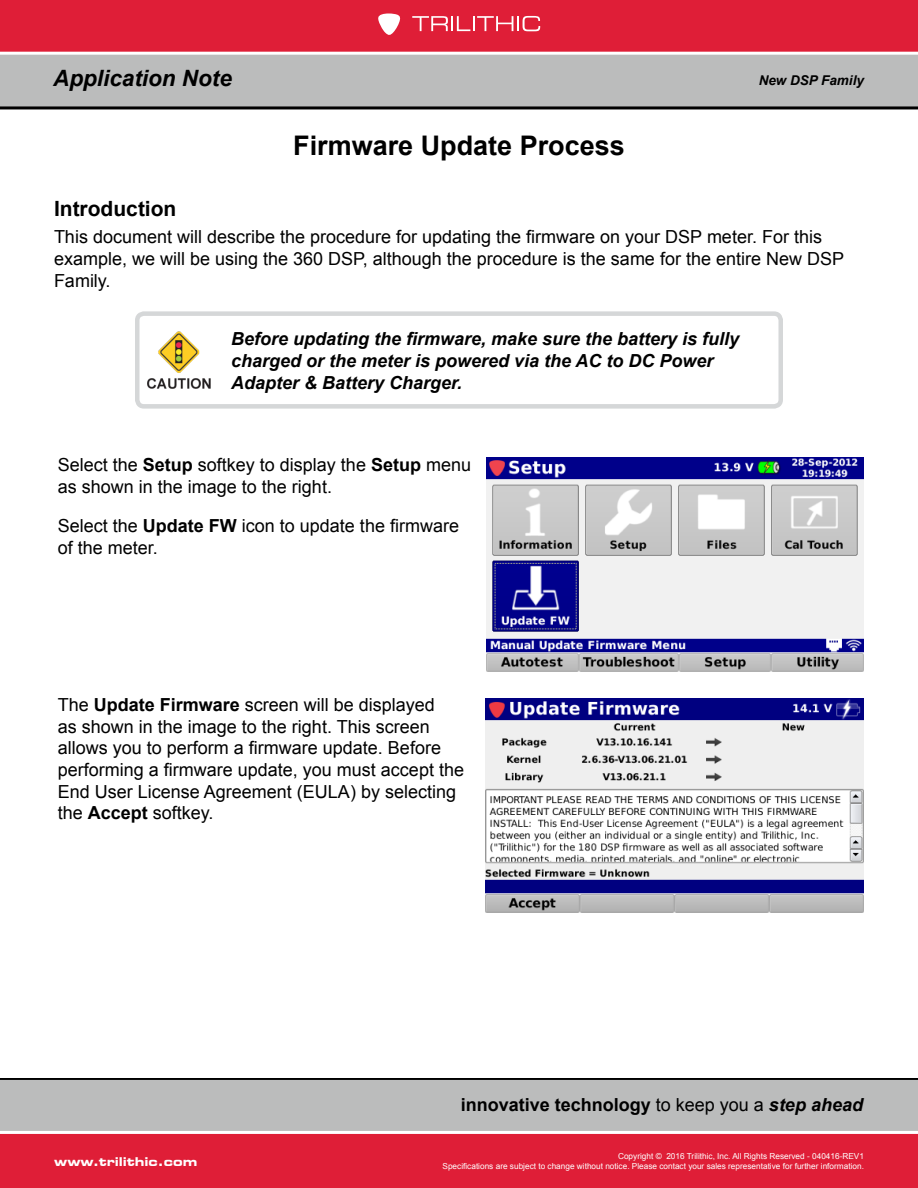
<style>
.page{position:relative;width:918px;height:1188px;background:#fff}
.page>*{position:absolute;margin:0;border:0;box-sizing:border-box;transform-origin:0 0}
.t1{font:700 27px "Arial";color:#000}
.t2{font:italic 700 22.5px "Arial";color:#000}
.t3{font:700 21px "Arial";color:#000}
.t4{font:18px/21.6px "Arial";color:#000}
.t5{font:italic 700 18px/21.6px "Arial";color:#000}
.t6{font:700 18px "Arial";color:#000}
.t7{font:italic 700 13.5px "Arial";color:#000}
.t8{font:700 expanded 12px "Square 721 BT";color:#fff}
.t9{font:8.25px/9.6px "Arial";color:#fff;text-align:right}
.s1{font-weight:700}
.s2{font-weight:400}
.s3{font-style:italic}
</style>
<div class="page">
<div style="left:0;top:0;width:918px;height:54px;background:#df1e37"></div>
<div style="left:0;top:54px;width:918px;height:54px;background:#bbbcbc"></div>
<hr style="left:0;top:52px;width:918px;height:3px;background:#fff">
<hr style="left:0;top:106px;width:918px;height:3px;background:#000">
<svg style="left:412px;top:16px;width:128px;height:15px"></svg>
<svg style="left:378px;top:13px;width:23px;height:22px"></svg>
<div style="left:0;top:1132px;width:918px;height:56px;background:#df1e37"></div>
<div style="left:0;top:1078px;width:918px;height:54px;background:#bbbcbc"></div>
<hr style="left:0;top:1131px;width:918px;height:3px;background:#fff">
<hr style="left:0;top:1078px;width:918px;height:2px;background:#000">
<img style="left:486px;top:458px;width:378px;height:214px">
<img style="left:485px;top:698px;width:378px;height:214px">
<div style="left:135px;top:311px;width:648px;height:98px;border:4px solid #d5d7d8;border-radius:7px"></div>
<img style="left:148px;top:332px;width:63px;height:56px">
<p class="t2" style="left:53px;top:63px;width:180px">Application Note</p>
<h1 class="t1" style="left:293px;top:127px;width:333px">Firmware Update Process</h1>
<p class="t7" style="left:759px;top:71px;width:107px">New DSP Family</p>
<p class="t3" style="left:54px;top:194px;width:124px">Introduction</p>
<p class="t4" style="left:54px;top:227px;width:792px">This document will describe the procedure for updating the firmware on your DSP meter. For this example, we will be using the 360 DSP, although the procedure is the same for the entire New DSP<br>Family.</p>
<p class="t5" style="left:231px;top:329px;width:510px">Before updating the firmware, make sure the battery is fully charged or the meter is powered via the AC to DC Power<br>Adapter &amp; Battery Charger.</p>
<p class="t4" style="left:58px;top:454px;width:415px">Select the <span class="s1">Setup</span> softkey to display the <span class="s1">Setup</span> menu as shown in the image to the right.</p>
<p class="t4" style="left:58px;top:515px;width:403px">Select the <span class="s1">Update FW</span> icon to update the firmware of the meter.</p>
<p class="t4" style="left:58px;top:694px;width:408px">The <span class="s1">Update Firmware</span> screen will be displayed<br>as shown in the image to the right. This screen allows you to perform a firmware update. Before performing a firmware update, you must accept the End User License Agreement (EULA) by selecting the <span class="s1">Accept</span> softkey.</p>
<p class="t8" style="left:54px;top:1155px;width:145px">www.trilithic.com</p>
<p class="t6" style="left:461px;top:1093px;width:404px">innovative technology <span class="s2">to keep you a</span> <span class="s3">step ahead</span></p>
<p class="t9" style="left:443px;top:1152px;width:423px">Copyright © 2016 Trilithic, Inc. All Rights Reserved - 040416-REV1<br>Specifications are subject to change without notice. Please contact your sales representative for further information.</p>
</div>
